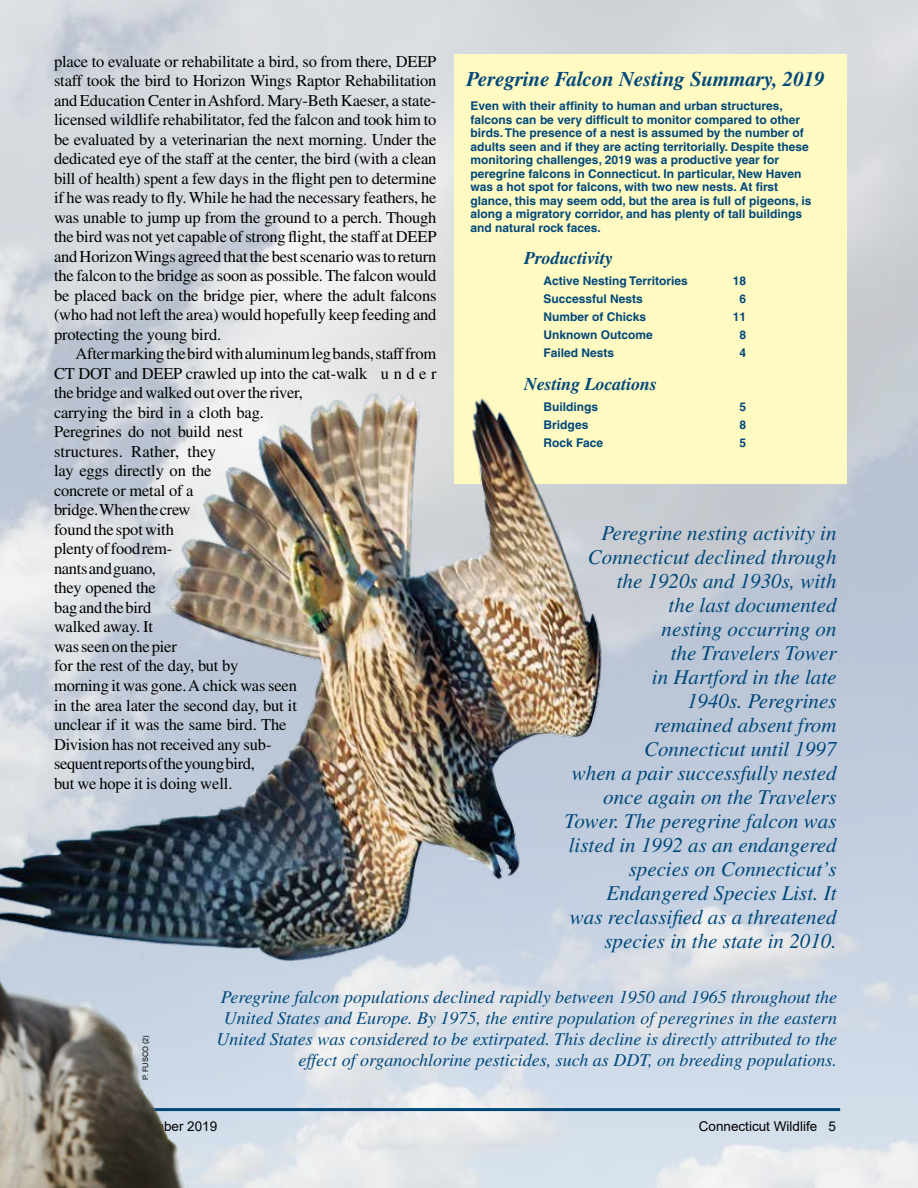
<style>
.page{position:relative;width:918px;height:1188px;background:#fff}
.page>*{position:absolute;margin:0;border:0;box-sizing:border-box;transform-origin:0 0}
.t1{font:italic 21px/24px "Times";color:#00487a;text-align:right}
.t2{font:italic 700 21px "Times";letter-spacing:-.005em;color:#00487a}
.t3{font:italic 18px/21px "Times";color:#00487a;text-align:right}
.t4{font:italic 700 18px "Times";letter-spacing:-.005em;color:#00487a}
.t5{font:16.5px/19.5px "Times";letter-spacing:-.01em;color:#000;text-align:justify}
.t6{font:13.5px "Arial";color:#000}
.t7{font:700 12px/13.5px "Helvetica";color:#00487a}
.t8{font:7.5px "Arial";letter-spacing:-.01em;color:#000}
</style>
<div class="page">
<div style="left:454px;top:54px;width:393px;height:430px;background:#fffac2"></div>
<hr style="left:54px;top:1108px;width:786px;height:3px;background:#00487a">
<img style="left:0;top:372px;width:618px;height:604px">
<img style="left:0;top:796px;width:210px;height:392px">
<p class="t5" style="left:54px;top:52px;width:384px">place to evaluate or rehabilitate a bird, so from there, DEEP staff took the bird to Horizon Wings Raptor Rehabilitation and Education Center in Ashford. Mary-Beth Kaeser, a state&shy;licensed wildlife rehabilitator, fed the falcon and took him to be evaluated by a veterinarian the next morning. Under the dedicated eye of the staff at the center, the bird (with a clean bill of health) spent a few days in the flight pen to determine if he was ready to fly. While he had the necessary feathers, he was unable to jump up from the ground to a perch. Though the bird was not yet capable of strong flight, the staff at DEEP and Horizon Wings agreed that the best scenario was to return the falcon to the bridge as soon as possible. The falcon would be placed back on the bridge pier, where the adult falcons (who had not left the area) would hopefully keep feeding and protecting the young bird.</p>
<p class="t5" style="left:54px;top:344px;width:384px;text-align:left;text-indent:22px">After marking the bird with aluminum leg bands, staff from<br>CT DOT and DEEP crawled up into the cat-walk u n d e r the bridge and walked out over the river,<br>carrying the bird in a cloth bag.<br>Peregrines do not build nest<br>structures. Rather, they<br>lay eggs directly on the<br>concrete or metal of a<br>bridge. When the crew<br>found the spot with<br>plenty of food rem-<br>nants and guano,<br>they opened the<br>bag and the bird<br>walked away. It<br>was seen on the pier<br>for the rest of the day, but by<br>morning it was gone. A chick was seen<br>in the area later the second day, but it<br>unclear if it was the same bird. The<br>Division has not received any sub-<br>sequent reports of the young bird,<br>but we hope it is doing well.</p>
<p class="t2" style="left:467px;top:66px;width:360px">Peregrine Falcon Nesting Summary, 2019</p>
<p class="t7" style="left:471px;top:99px;width:342px">Even with their affinity to human and urban structures, falcons can be very difficult to monitor compared to other birds. The presence of a nest is assumed by the number of adults seen and if they are acting territorially. Despite these monitoring challenges, 2019 was a productive year for peregrine falcons in Connecticut. In particular, New Haven was a hot spot for falcons, with two new nests. At first glance, this may seem odd, but the area is full of pigeons, is along a migratory corridor, and has plenty of tall buildings and natural rock faces.</p>
<p class="t4" style="left:524px;top:247px;width:91px">Productivity</p>
<p class="t7" style="left:544px;top:274px;width:146px">Active Nesting Territories</p>
<p class="t7" style="left:733px;top:274px;width:15px">18</p>
<p class="t7" style="left:544px;top:292px;width:101px">Successful Nests</p>
<p class="t7" style="left:739px;top:292px;width:8px">6</p>
<p class="t7" style="left:544px;top:310px;width:104px">Number of Chicks</p>
<p class="t7" style="left:733px;top:310px;width:15px">11</p>
<p class="t7" style="left:544px;top:328px;width:111px">Unknown Outcome</p>
<p class="t7" style="left:739px;top:328px;width:8px">8</p>
<p class="t7" style="left:544px;top:346px;width:72px">Failed Nests</p>
<p class="t7" style="left:739px;top:346px;width:8px">4</p>
<p class="t4" style="left:524px;top:373px;width:135px">Nesting Locations</p>
<p class="t7" style="left:544px;top:400px;width:56px">Buildings</p>
<p class="t7" style="left:739px;top:400px;width:8px">5</p>
<p class="t7" style="left:544px;top:418px;width:46px">Bridges</p>
<p class="t7" style="left:739px;top:418px;width:8px">8</p>
<p class="t7" style="left:544px;top:436px;width:61px">Rock Face</p>
<p class="t7" style="left:739px;top:436px;width:8px">5</p>
<p class="t1" style="left:565px;top:521px;width:273px">Peregrine nesting activity in<br>Connecticut declined through the 1920s and 1930s, with<br>the last documented<br>nesting occurring on<br>the Travelers Tower<br>in Hartford in the late<br>1940s. Peregrines<br>remained absent from<br>Connecticut until 1997<br>when a pair successfully nested once again on the Travelers<br>Tower. The peregrine falcon was listed in 1992 as an endangered species on Connecticut’s<br>Endangered Species List. It<br>was reclassified as a threatened species in the state in 2010.</p>
<p class="t8" style="left:140px;top:1080px;width:46px;rotate:-90deg">P. FUSCO (2)</p>
<p class="t3" style="left:216px;top:986px;width:622px">Peregrine falcon populations declined rapidly between 1950 and 1965 throughout the United States and Europe. By 1975, the entire population of peregrines in the eastern United States was considered to be extirpated. This decline is directly attributed to the effect of organochlorine pesticides, such as DDT, on breeding populations.</p>
<p class="t6" style="left:699px;top:1117px;width:139px">Connecticut Wildlife 5</p>
</div>
